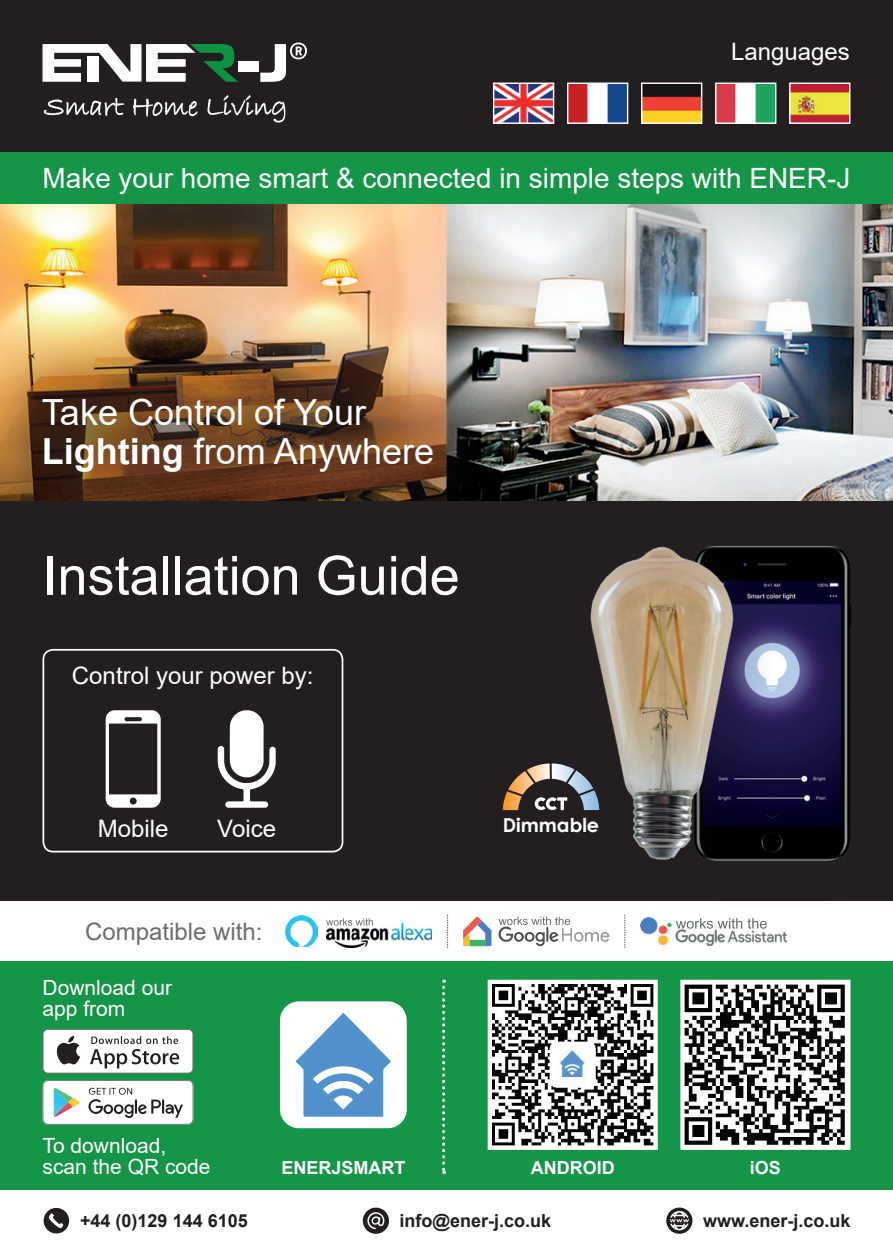
<style>
.page{position:relative;width:893px;height:1259px;background:#231f20}
.page>*{position:absolute;margin:0;border:0;box-sizing:border-box;transform-origin:0 0}
.t1{font:54px "Arial";color:#fff}
.t2{font:36px/39px "Arial";color:#fff}
.t3{font:27.9px "Arial";color:#fff}
.t4{font:24px "Arial";color:#fff}
.t5{font:24px "Arial";color:#6c6d70}
.t6{font:21px/21px "Arial";color:#fff}
.t7{font:700 19.2px "Century Gothic";color:#fff}
.t8{font:700 18px "Arial";color:#231f20}
.t9{font:700 18px "Arial";color:#fff}
.s1{font-weight:700}
</style>
<div class="page">
<img style="left:0;top:204px;width:893px;height:297px">
<div style="left:0;top:309px;width:520px;height:252px;background:#231f20;opacity:.6"></div>
<div style="left:0;top:153px;width:893px;height:51px;background:#159547"></div>
<div style="left:0;top:961px;width:893px;height:230px;background:#159547"></div>
<div style="left:0;top:1191px;width:893px;height:68px;background:#fff"></div>
<div style="left:238px;top:61px;width:20px;height:10px;background:#fff"></div>
<svg style="left:43px;top:44px;width:195px;height:38px"></svg>
<svg style="left:260px;top:43px;width:47px;height:39px"></svg>
<svg style="left:44px;top:98px;width:80px;height:18px"></svg>
<svg style="left:133px;top:99px;width:65px;height:18px"></svg>
<svg style="left:207px;top:95px;width:79px;height:27px"></svg>
<div style="left:0;top:901px;width:893px;height:60px;background:#fff"></div>
<img style="left:641px;top:917px;width:31px;height:27px">
<img style="left:676px;top:928px;width:111px;height:17px">
<svg style="left:676px;top:918px;width:91px;height:10px"></svg>
<svg style="left:463px;top:916px;width:28px;height:30px"></svg>
<svg style="left:498px;top:916px;width:112px;height:30px"></svg>
<img style="left:326px;top:924px;width:106px;height:23px">
<svg style="left:326px;top:918px;width:47px;height:7px"></svg>
<img style="left:286px;top:915px;width:31px;height:32px">
<svg style="left:624px;top:916px;width:1px;height:32px"></svg>
<svg style="left:447px;top:915px;width:1px;height:33px"></svg>
<div style="left:280px;top:1001px;width:127px;height:127px;background:#fff;border-radius:19px"></div>
<svg style="left:296px;top:1013px;width:95px;height:103px"></svg>
<img style="left:492px;top:983px;width:162px;height:163px">
<div style="left:488px;top:979px;width:170px;height:171px;border:3px solid #fff"></div>
<img style="left:684px;top:983px;width:162px;height:163px">
<div style="left:680px;top:979px;width:170px;height:171px;border:3px solid #fff"></div>
<div style="left:43px;top:649px;width:300px;height:203px;border:2px solid #fff;border-radius:10px"></div>
<svg style="left:218px;top:710px;width:58px;height:97px"></svg>
<svg style="left:106px;top:710px;width:55px;height:97px"></svg>
<svg style="left:442px;top:979px;width:3px;height:195px"></svg>
<svg style="left:43px;top:1080px;width:150px;height:44px;background:#dde0e0"></svg>
<svg style="left:43px;top:1029px;width:150px;height:44px"></svg>
<div style="left:44px;top:1030px;width:148px;height:42px;background:#fff;border-radius:4px"></div>
<svg style="left:56px;top:1036px;width:24px;height:28px"></svg>
<svg style="left:90px;top:1036px;width:89px;height:32px"></svg>
<svg style="left:43px;top:1208px;width:26px;height:25px"></svg>
<svg style="left:362px;top:1207px;width:27px;height:26px"></svg>
<svg style="left:666px;top:1207px;width:26px;height:27px"></svg>
<img style="left:791px;top:85px;width:57px;height:37px">
<div style="left:789px;top:83px;width:61px;height:41px;border:1px solid #fff"></div>
<img style="left:717px;top:85px;width:57px;height:37px">
<div style="left:715px;top:83px;width:61px;height:41px;border:1px solid #fff"></div>
<img style="left:643px;top:85px;width:57px;height:37px">
<div style="left:641px;top:83px;width:61px;height:41px;border:1px solid #fff"></div>
<img style="left:569px;top:85px;width:57px;height:37px">
<div style="left:567px;top:83px;width:61px;height:41px;border:1px solid #fff"></div>
<img style="left:495px;top:85px;width:57px;height:37px">
<div style="left:493px;top:83px;width:61px;height:41px;border:1px solid #fff"></div>
<div style="left:648px;top:501px;width:245px;height:417px;background:#231f20"></div>
<img style="left:789px;top:546px;width:61px;height:315px">
<svg style="left:503px;top:763px;width:46px;height:47px"></svg>
<div style="left:549px;top:506px;width:240px;height:410px;background:#231f20;opacity:.25"></div>
<img style="left:589px;top:546px;width:144px;height:315px">
<p class="t4" style="left:731px;top:35px;width:120px">Languages</p>
<p class="t3" style="left:43px;top:159px;width:809px">Make your home smart &amp; connected in simple steps with ENER-J</p>
<p class="t2" style="left:42px;top:393px;width:394px">Take Control of Your<br><span class="s1">Lighting</span> from Anywhere</p>
<h1 class="t1" style="left:43px;top:538px;width:419px">Installation Guide</h1>
<p class="t4" style="left:72px;top:659px;width:243px">Control your power by:</p>
<p class="t4" style="left:98px;top:812px;width:72px">Mobile</p>
<p class="t4" style="left:217px;top:812px;width:60px">Voice</p>
<p class="t5" style="left:85px;top:915px;width:179px">Compatible with:</p>
<p class="t6" style="left:43px;top:977px;width:131px">Download our app from</p>
<p class="t7" style="left:503px;top:810px;width:98px">Dimmable</p>
<p class="t6" style="left:43px;top:1135px;width:170px">To download, scan the QR code</p>
<p class="t8" style="left:80px;top:1208px;width:169px">+44 (0)129 144 6105</p>
<p class="t8" style="left:400px;top:1208px;width:153px">info@ener-j.co.uk</p>
<p class="t8" style="left:703px;top:1208px;width:149px">www.ener-j.co.uk</p>
<p class="t9" style="left:281px;top:1155px;width:126px">ENERJSMART</p>
<p class="t9" style="left:531px;top:1155px;width:85px">ANDROID</p>
<p class="t9" style="left:750px;top:1155px;width:33px">iOS</p>
</div>
